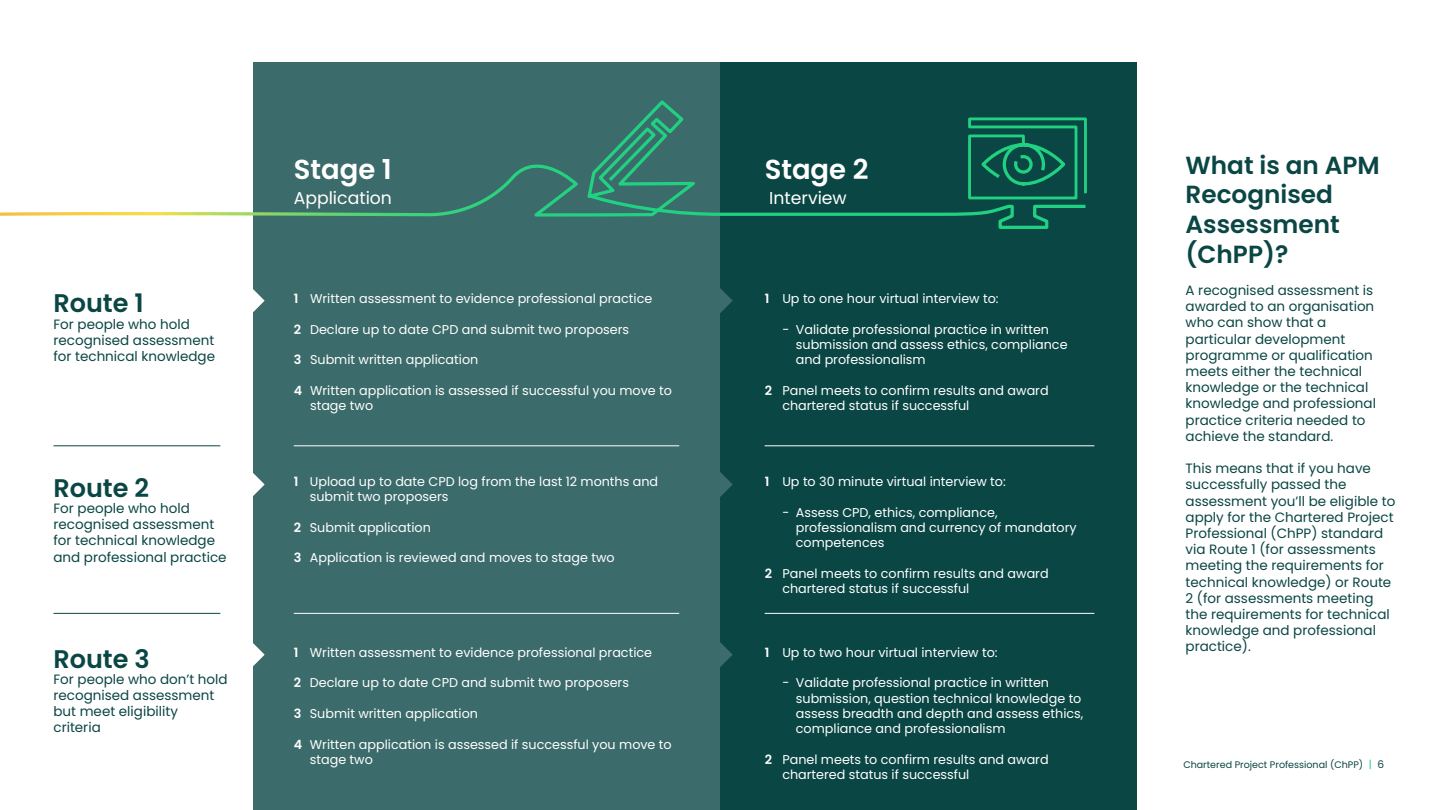
<style>
.page{position:relative;width:1440px;height:810px;background:#fff}
.page>*{position:absolute;margin:0;border:0;box-sizing:border-box;transform-origin:0 0}
.t1{font:600 27.45px "Poppins";color:#fff}
.t2{font:600 25.5px "Poppins";color:#0a4644}
.t3{font:600 24.75px/29.7px "Poppins";color:#0a4644}
.t4{font:17.25px "Poppins";color:#fff}
.t5{font:13.5px/16.2px "Poppins";color:#0a4644}
.t6{font:12.75px/15.3px "Poppins";color:#fff}
.t7{font:600 12.75px "Poppins";color:#fff}
.t8{font:9.52px "Poppins";color:#0a4644}
.s1{font-size:10.5px;color:#21d182}
.s2{font-size:10.5px}
</style>
<div class="page">
<div style="left:720px;top:63px;width:416px;height:747px;background:#0a4644"></div>
<div style="left:253px;top:63px;width:467px;height:747px;background:#3b6b6a"></div>
<hr style="left:53px;top:613px;width:167px;height:1px;background:#0a4644">
<hr style="left:53px;top:445px;width:167px;height:1px;background:#0a4644">
<svg style="left:0;top:100px;width:680px;height:117px"></svg>
<hr style="left:765px;top:445px;width:329px;height:1px;background:#fff">
<hr style="left:765px;top:613px;width:329px;height:1px;background:#fff">
<hr style="left:294px;top:445px;width:385px;height:1px;background:#fff">
<hr style="left:294px;top:613px;width:385px;height:1px;background:#fff">
<svg style="left:586px;top:116px;width:501px;height:113px"></svg>
<svg style="left:253px;top:289px;width:12px;height:24px"></svg>
<svg style="left:253px;top:473px;width:12px;height:23px"></svg>
<svg style="left:253px;top:643px;width:12px;height:24px"></svg>
<svg style="left:720px;top:288px;width:13px;height:25px"></svg>
<svg style="left:720px;top:472px;width:13px;height:25px"></svg>
<svg style="left:720px;top:642px;width:13px;height:25px"></svg>
<h2 class="t2" style="left:53px;top:289px;width:92px">Route 1</h2>
<p class="t5" style="left:53px;top:316px;width:163px">For people who hold recognised assessment for technical knowledge</p>
<h2 class="t2" style="left:53px;top:473px;width:97px">Route 2</h2>
<p class="t5" style="left:53px;top:500px;width:175px">For people who hold recognised assessment for technical knowledge and professional practice</p>
<h2 class="t2" style="left:53px;top:644px;width:98px">Route 3</h2>
<p class="t5" style="left:53px;top:671px;width:176px">For people who don’t hold recognised assessment but meet eligibility criteria</p>
<h1 class="t1" style="left:294px;top:153px;width:99px">Stage 1</h1>
<h3 class="t4" style="left:294px;top:188px;width:100px">Application</h3>
<p class="t7" style="left:294px;top:291px;width:6px">1</p>
<p class="t7" style="left:294px;top:322px;width:9px">2</p>
<p class="t7" style="left:294px;top:352px;width:9px">3</p>
<p class="t7" style="left:294px;top:383px;width:10px">4</p>
<p class="t6" style="left:310px;top:291px;width:344px">Written assessment to evidence professional practice</p>
<p class="t6" style="left:310px;top:322px;width:321px">Declare up to date CPD and submit two proposers</p>
<p class="t6" style="left:310px;top:352px;width:170px">Submit written application</p>
<p class="t6" style="left:310px;top:383px;width:363px">Written application is assessed if successful you move to stage two</p>
<p class="t7" style="left:294px;top:474px;width:6px">1</p>
<p class="t7" style="left:294px;top:520px;width:9px">2</p>
<p class="t7" style="left:294px;top:551px;width:9px">3</p>
<p class="t6" style="left:310px;top:474px;width:350px">Upload up to date CPD log from the last 12 months and submit two proposers</p>
<p class="t6" style="left:310px;top:520px;width:123px">Submit application</p>
<p class="t6" style="left:310px;top:550px;width:306px">Application is reviewed and moves to stage two</p>
<p class="t7" style="left:294px;top:645px;width:6px">1</p>
<p class="t7" style="left:294px;top:676px;width:9px">2</p>
<p class="t7" style="left:294px;top:706px;width:9px">3</p>
<p class="t7" style="left:294px;top:737px;width:10px">4</p>
<p class="t6" style="left:310px;top:645px;width:344px">Written assessment to evidence professional practice</p>
<p class="t6" style="left:310px;top:675px;width:321px">Declare up to date CPD and submit two proposers</p>
<p class="t6" style="left:310px;top:706px;width:170px">Submit written application</p>
<p class="t6" style="left:310px;top:737px;width:363px">Written application is assessed if successful you move to stage two</p>
<h1 class="t1" style="left:765px;top:153px;width:105px">Stage 2</h1>
<h3 class="t4" style="left:769px;top:188px;width:79px">Interview</h3>
<p class="t7" style="left:765px;top:291px;width:6px">1</p>
<p class="t7" style="left:765px;top:383px;width:9px">2</p>
<p class="t6" style="left:782px;top:291px;width:218px">Up to one hour virtual interview to:</p>
<p class="t6" style="left:796px;top:322px;width:273px;text-indent:-14px">- Validate professional practice in written submission and assess ethics, compliance and professionalism</p>
<p class="t6" style="left:782px;top:383px;width:268px">Panel meets to confirm results and award chartered status if successful</p>
<p class="t7" style="left:765px;top:474px;width:6px">1</p>
<p class="t7" style="left:765px;top:566px;width:9px">2</p>
<p class="t6" style="left:782px;top:474px;width:225px">Up to 30 minute virtual interview to:</p>
<p class="t6" style="left:796px;top:504px;width:282px;text-indent:-14px">- Assess CPD, ethics, compliance, professionalism and currency of mandatory competences</p>
<p class="t6" style="left:782px;top:566px;width:268px">Panel meets to confirm results and award chartered status if successful</p>
<p class="t7" style="left:765px;top:645px;width:6px">1</p>
<p class="t7" style="left:765px;top:752px;width:9px">2</p>
<p class="t6" style="left:782px;top:645px;width:217px">Up to two hour virtual interview to:</p>
<p class="t6" style="left:796px;top:675px;width:289px;text-indent:-14px">- Validate professional practice in written submission, question technical knowledge to assess breadth and depth and assess ethics, compliance and professionalism</p>
<p class="t6" style="left:782px;top:752px;width:268px">Panel meets to confirm results and award chartered status if successful</p>
<h3 class="t3" style="left:1186px;top:150px;width:196px">What is an APM<br>Recognised<br>Assessment (ChPP)?</h3>
<p class="t5" style="left:1186px;top:282px;width:192px">A recognised assessment is awarded to an organisation who can show that a particular development programme or qualification meets either the technical knowledge or the technical knowledge and professional practice criteria needed to achieve the standard.</p>
<p class="t5" style="left:1186px;top:461px;width:211px">This means that if you have successfully passed the assessment you’ll be eligible to apply for the Chartered Project<br>Professional (ChPP) standard via Route 1 (for assessments meeting the requirements for technical knowledge) or Route<br>2 (for assessments meeting the requirements for technical knowledge and professional practice).</p>
<p class="t8" style="left:1183px;top:759px;width:202px">Chartered Project Professional (ChPP) <span class="s1">|</span> <span class="s2">6</span></p>
</div>
